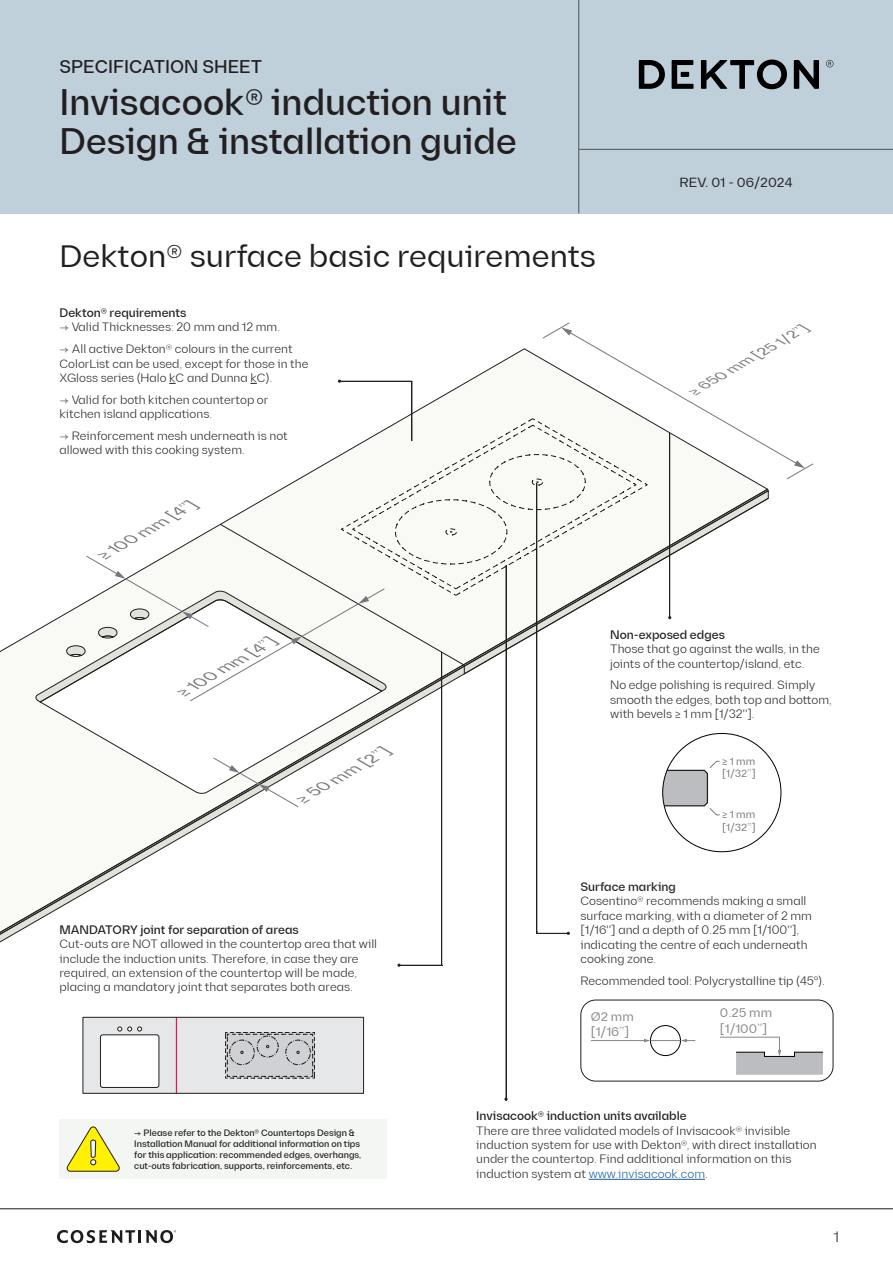
<style>
.page{position:relative;width:893px;height:1263px;background:#fff}
.page>*{position:absolute;margin:0;border:0;box-sizing:border-box;transform-origin:0 0}
.t1{font:500 36px/39px "Diagramm";color:#231f20}
.Subtitulos{font:31.5px "Diagramm";color:#231f20}
.t2{font:500 18px "Diagramm";color:#231f20}
.t3{font:italic 15px "Diagramm";color:#75797b;scale:1.15 1}
.t4{font:300 15px "Diagramm";color:#231f20}
.t5{font:13.5px "Diagramm";color:#231f20}
.t6{font:italic 13.2px "Diagramm";color:#75797b;scale:1.15 1}
.t7{font:12.75px/15.3px "Diagramm";color:#85878a}
.Texto_Tablas_y_Gráficos{font:300 12px/14.4px "Diagramm";color:#231f20}
.Texto_Tablas_y_Gráficos-2{font:500 12px "Diagramm";color:#231f20}
.t8{font:10.65px/12.8px "Diagramm";color:#75797b}
.Texto_Tablas_y_Gráficos-3{font:500 9px/10.8px "Diagramm";color:#231f20}
.s1{color:#175d9e}
</style>
<div class="page">
<div style="left:0;top:0;width:893px;height:213px;background:#bfd0da"></div>
<hr style="left:578px;top:0;width:1px;height:213px;background:#57585a">
<hr style="left:579px;top:149px;width:314px;height:1px;background:#57585a">
<hr style="left:0;top:1208px;width:893px;height:1px;background:#1c1c1c">
<svg style="left:57px;top:1230px;width:119px;height:13px"></svg>
<svg style="left:639px;top:60px;width:26px;height:29px"></svg>
<svg style="left:701px;top:60px;width:86px;height:29px"></svg>
<svg style="left:794px;top:60px;width:25px;height:29px"></svg>
<svg style="left:672px;top:60px;width:21px;height:29px"></svg>
<svg style="left:826px;top:60px;width:7px;height:7px"></svg>
<svg style="left:0;top:631px;width:769px;height:323px"></svg>
<svg style="left:38px;top:703px;width:345px;height:92px"></svg>
<svg style="left:212px;top:756px;width:87px;height:52px"></svg>
<hr style="left:506px;top:565px;width:1px;height:535px;background:#231f20">
<hr style="left:589px;top:1179px;width:116px;height:1px;background:#175d9e">
<div style="left:83px;top:1017px;width:281px;height:76px;background:#e6e7e9"></div>
<div style="left:100px;top:1035px;width:59px;height:52px;background:#fff;border-radius:2px"></div>
<div style="left:100px;top:1034px;width:59px;height:54px;border:1px solid #231f20;border-radius:2px"></div>
<svg style="left:117px;top:1027px;width:25px;height:4px"></svg>
<hr style="left:176px;top:1017px;width:1px;height:76px;background:#d91a5b">
<div style="left:83px;top:1017px;width:281px;height:76px;border:1px solid #231f20"></div>
<svg style="left:225px;top:1032px;width:90px;height:47px;background:#bababd"></svg>
<hr style="left:399px;top:965px;width:43px;height:1px;background:#231f20">
<hr style="left:441px;top:653px;width:1px;height:312px;background:#231f20">
<div style="left:60px;top:1119px;width:327px;height:60px;background:#f3f6f3"></div>
<svg style="left:67px;top:1126px;width:53px;height:45px"></svg>
<svg style="left:663px;top:761px;width:57px;height:54px"></svg>
<svg style="left:34px;top:322px;width:780px;height:381px"></svg>
<hr style="left:536px;top:933px;width:32px;height:1px;background:#231f20">
<hr style="left:536px;top:483px;width:1px;height:450px;background:#231f20">
<div style="left:650px;top:1025px;width:31px;height:31px;border:1px solid #000001;border-radius:50%"></div>
<svg style="left:680px;top:1039px;width:15px;height:3px"></svg>
<hr style="left:650px;top:1040px;width:30px;height:1px;background:#85878a">
<hr style="left:591px;top:1040px;width:54px;height:1px;background:#85878a">
<svg style="left:644px;top:1039px;width:6px;height:3px"></svg>
<svg style="left:720px;top:1036px;width:103px;height:39px"></svg>
<div style="left:580px;top:1000px;width:253px;height:81px;border:1px solid #231f20;border-radius:15px"></div>
<h3 class="t2" style="left:60px;top:56px;width:204px">SPECIFICATION SHEET</h3>
<h1 class="t1" style="left:60px;top:83px;width:459px">Invisacook® induction unit<br>Design &amp; installation guide</h1>
<p class="Subtitulos" style="left:60px;top:237px;width:538px">Dekton® surface basic requirements</p>
<p class="Texto_Tablas_y_Gráficos-2" style="left:60px;top:306px;width:128px">Dekton® requirements</p>
<p class="Texto_Tablas_y_Gráficos" style="left:60px;top:320px;width:222px">→ Valid Thicknesses: 20 mm and 12 mm.</p>
<p class="Texto_Tablas_y_Gráficos" style="left:60px;top:342px;width:250px">→ All active Dekton® colours in the current<br>ColorList can be used, except for those in the<br>XGloss series (Halo kC and Dunna kC).</p>
<p class="Texto_Tablas_y_Gráficos" style="left:60px;top:392px;width:210px">→ Valid for both kitchen countertop or kitchen island applications.</p>
<p class="Texto_Tablas_y_Gráficos" style="left:60px;top:429px;width:230px">→ Reinforcement mesh underneath is not allowed with this cooking system.</p>
<p class="t3" style="left:98px;top:548px;width:97px;rotate:-30deg">≥ 100 mm [4”]</p>
<p class="t5" style="left:680px;top:174px;width:114px">REV. 01 - 06/2024</p>
<p class="t6" style="left:689px;top:385px;width:118px;rotate:-30deg">≥ 650 mm [25 1/2”]</p>
<p class="t3" style="left:177px;top:685px;width:97px;rotate:-30deg">≥ 100 mm [4”]</p>
<p class="t3" style="left:296px;top:791px;width:91px;rotate:-30deg">≥ 50 mm [2”]</p>
<p class="Texto_Tablas_y_Gráficos-2" style="left:610px;top:627px;width:116px">Non-exposed edges</p>
<p class="Texto_Tablas_y_Gráficos" style="left:610px;top:642px;width:211px">Those that go against the walls, in the joints of the countertop/island, etc.</p>
<p class="Texto_Tablas_y_Gráficos" style="left:610px;top:678px;width:223px">No edge polishing is required. Simply smooth the edges, both top and bottom, with bevels ≥ 1 mm [1/32"].</p>
<p class="t8" style="left:722px;top:754px;width:35px">≥ 1 mm [1/32”]</p>
<p class="t8" style="left:722px;top:808px;width:35px">≥ 1 mm [1/32”]</p>
<p class="Texto_Tablas_y_Gráficos-2" style="left:60px;top:922px;width:241px">MANDATORY joint for separation of areas</p>
<p class="Texto_Tablas_y_Gráficos" style="left:60px;top:937px;width:319px">Cut-outs are NOT allowed in the countertop area that will include the induction units. Therefore, in case they are required, an extension of the countertop will be made, placing a mandatory joint that separates both areas.</p>
<p class="Texto_Tablas_y_Gráficos-3" style="left:134px;top:1128px;width:228px">→ Please refer to the Dekton® Countertops Design &amp; Installation Manual for additional information on tips for this application: recommended edges, overhangs, cut-outs fabrication, supports, reinforcements, etc.</p>
<p class="Texto_Tablas_y_Gráficos-2" style="left:580px;top:880px;width:97px">Surface marking</p>
<p class="Texto_Tablas_y_Gráficos" style="left:580px;top:894px;width:233px">Cosentino® recommends making a small surface marking, with a diameter of 2 mm [1/16"] and a depth of 0.25 mm [1/100"], indicating the centre of each underneath cooking zone.</p>
<p class="Texto_Tablas_y_Gráficos" style="left:580px;top:973px;width:246px">Recommended tool: Polycrystalline tip (45º).</p>
<p class="t7" style="left:591px;top:1008px;width:44px">Ø2 mm [1/16”]</p>
<p class="t7" style="left:720px;top:1005px;width:54px">0.25 mm [1/100”]</p>
<p class="Texto_Tablas_y_Gráficos-2" style="left:476px;top:1109px;width:212px">Invisacook® induction units available</p>
<p class="Texto_Tablas_y_Gráficos" style="left:476px;top:1123px;width:342px">There are three validated models of Invisacook® invisible induction system for use with Dekton®, with direct installation under the countertop. Find additional information on this induction system at <span class="s1">www.invisacook.com</span>.</p>
<p class="t4" style="left:833px;top:1228px;width:7px">1</p>
</div>
